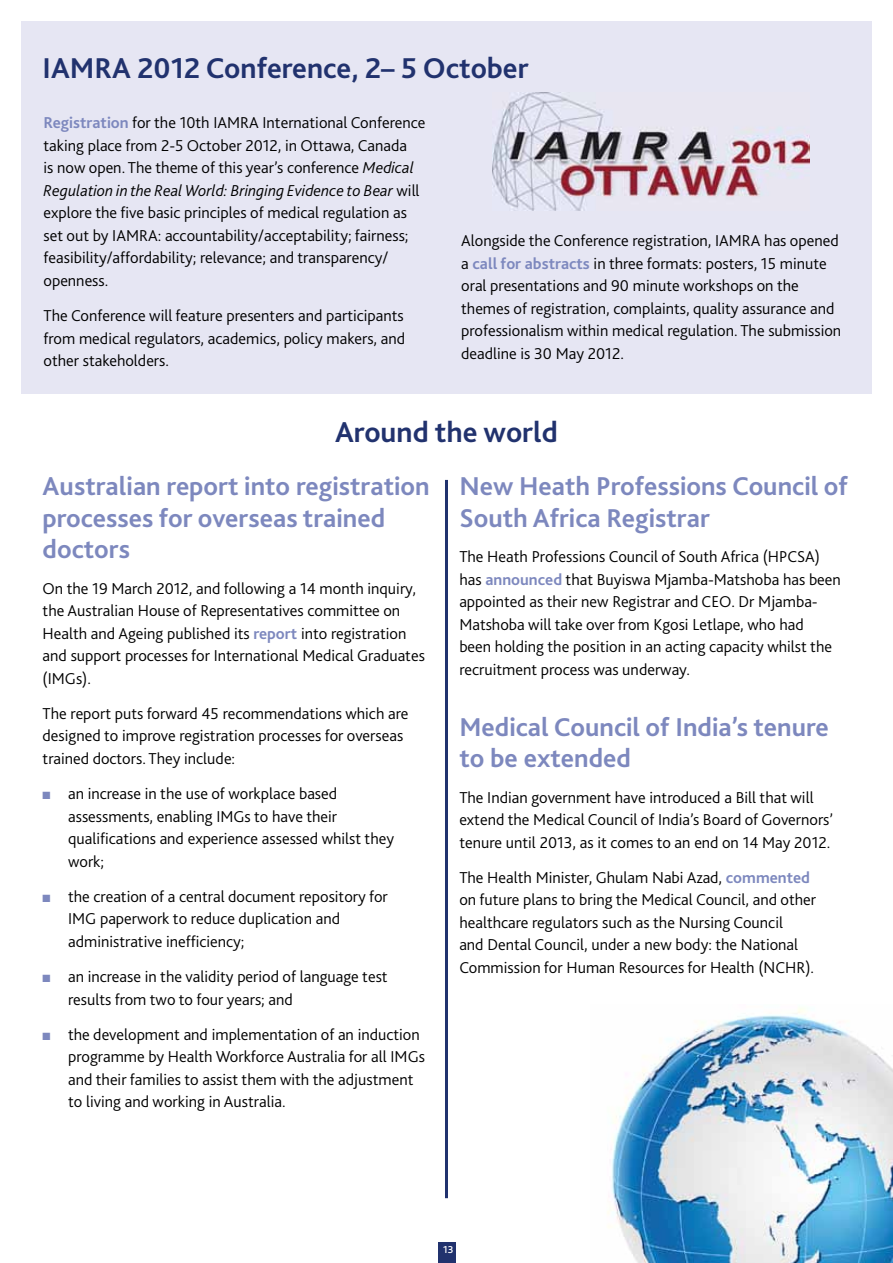
<style>
.page{position:relative;width:893px;height:1263px;background:#fff}
.page>*{position:absolute;margin:0;border:0;box-sizing:border-box;transform-origin:0 0}
.t1{font:700 30px "Bliss 2";color:#21326e}
.t2{font:700 27px/31.5px "Bliss 2";color:#7d88be}
.t3{font:300 16.5px/22.5px "Bliss 2";color:#000}
.t4{font:500 10.5px "Bliss 2";color:#fff}
.s1{font-weight:700;color:#7d88be}
.s2{font-style:italic}
.s3{color:#7d88be}
</style>
<div class="page">
<div style="left:438px;top:1242px;width:17px;height:21px;background:#21326e"></div>
<img style="left:607px;top:1007px;width:286px;height:256px">
<div style="left:21px;top:21px;width:851px;height:373px;background:#e6e6f3"></div>
<img style="left:492px;top:92px;width:317px;height:119px">
<hr style="left:445px;top:480px;width:3px;height:718px;background:#21326e">
<h1 class="t1" style="left:43px;top:49px;width:488px">IAMRA 2012 Conference, 2– 5 October</h1>
<p class="t3" style="left:44px;top:111px;width:383px"><span class="s1">Registration</span> for the 10th IAMRA International Conference taking place from 2-5 October 2012, in Ottawa, Canada<br>is now open. The theme of this year’s conference <span class="s2">Medical Regulation in the Real World: Bringing Evidence to Bear</span> will explore the five basic principles of medical regulation as set out by IAMRA: accountability/acceptability; fairness; feasibility/affordability; relevance; and transparency/ openness.</p>
<p class="t3" style="left:44px;top:304px;width:363px;text-align:justify">The Conference will feature presenters and participants from medical regulators, academics, policy makers, and other stakeholders.</p>
<p class="t3" style="left:461px;top:229px;width:382px">Alongside the Conference registration, IAMRA has opened a <span class="s1">call for abstracts</span> in three formats: posters, 15 minute oral presentations and 90 minute workshops on the themes of registration, complaints, quality assurance and professionalism within medical regulation. The submission deadline is 30 May 2012.</p>
<h1 class="t1" style="left:335px;top:414px;width:224px">Around the world</h1>
<h2 class="t2" style="left:43px;top:470px;width:389px">Australian report into registration processes for overseas trained doctors</h2>
<p class="t3" style="left:43px;top:576px;width:384px">On the 19 March 2012, and following a 14 month inquiry, the Australian House of Representatives committee on Health and Ageing published its <span class="s1">report</span> into registration and support processes for International Medical Graduates (IMGs).</p>
<p class="t3" style="left:43px;top:702px;width:367px">The report puts forward 45 recommendations which are designed to improve registration processes for overseas trained doctors. They include:</p>
<p class="t3" style="left:68px;top:782px;width:327px;text-indent:-26px"><span class="s3">■</span> an increase in the use of workplace based assessments, enabling IMGs to have their qualifications and experience assessed whilst they work;</p>
<p class="t3" style="left:68px;top:885px;width:321px;text-indent:-26px"><span class="s3">■</span> the creation of a central document repository for<br>IMG paperwork to reduce duplication and administrative inefficiency;</p>
<p class="t3" style="left:68px;top:965px;width:321px;text-indent:-26px"><span class="s3">■</span> an increase in the validity period of language test results from two to four years; and</p>
<p class="t3" style="left:68px;top:1023px;width:358px;text-indent:-26px"><span class="s3">■</span> the development and implementation of an induction programme by Health Workforce Australia for all IMGs and their families to assist them with the adjustment to living and working in Australia.</p>
<h2 class="t2" style="left:459px;top:470px;width:390px">New Heath Professions Council of<br>South Africa Registrar</h2>
<p class="t3" style="left:459px;top:545px;width:383px">The Heath Professions Council of South Africa (HPCSA) has <span class="s1">announced</span> that Buyiswa Mjamba-Matshoba has been appointed as their new Registrar and CEO. Dr Mjamba-Matshoba will take over from Kgosi Letlape, who had<br>been holding the position in an acting capacity whilst the recruitment process was underway.</p>
<h2 class="t2" style="left:459px;top:710px;width:371px">Medical Council of India’s tenure to be extended</h2>
<p class="t3" style="left:459px;top:785px;width:375px">The Indian government have introduced a Bill that will extend the Medical Council of India’s Board of Governors’ tenure until 2013, as it comes to an end on 14 May 2012.</p>
<p class="t3" style="left:459px;top:866px;width:358px">The Health Minister, Ghulam Nabi Azad, <span class="s1">commented </span>on future plans to bring the Medical Council, and other healthcare regulators such as the Nursing Council<br>and Dental Council, under a new body: the National Commission for Human Resources for Health (NCHR).</p>
<p class="t4" style="left:443px;top:1243px;width:12px">13</p>
</div>
